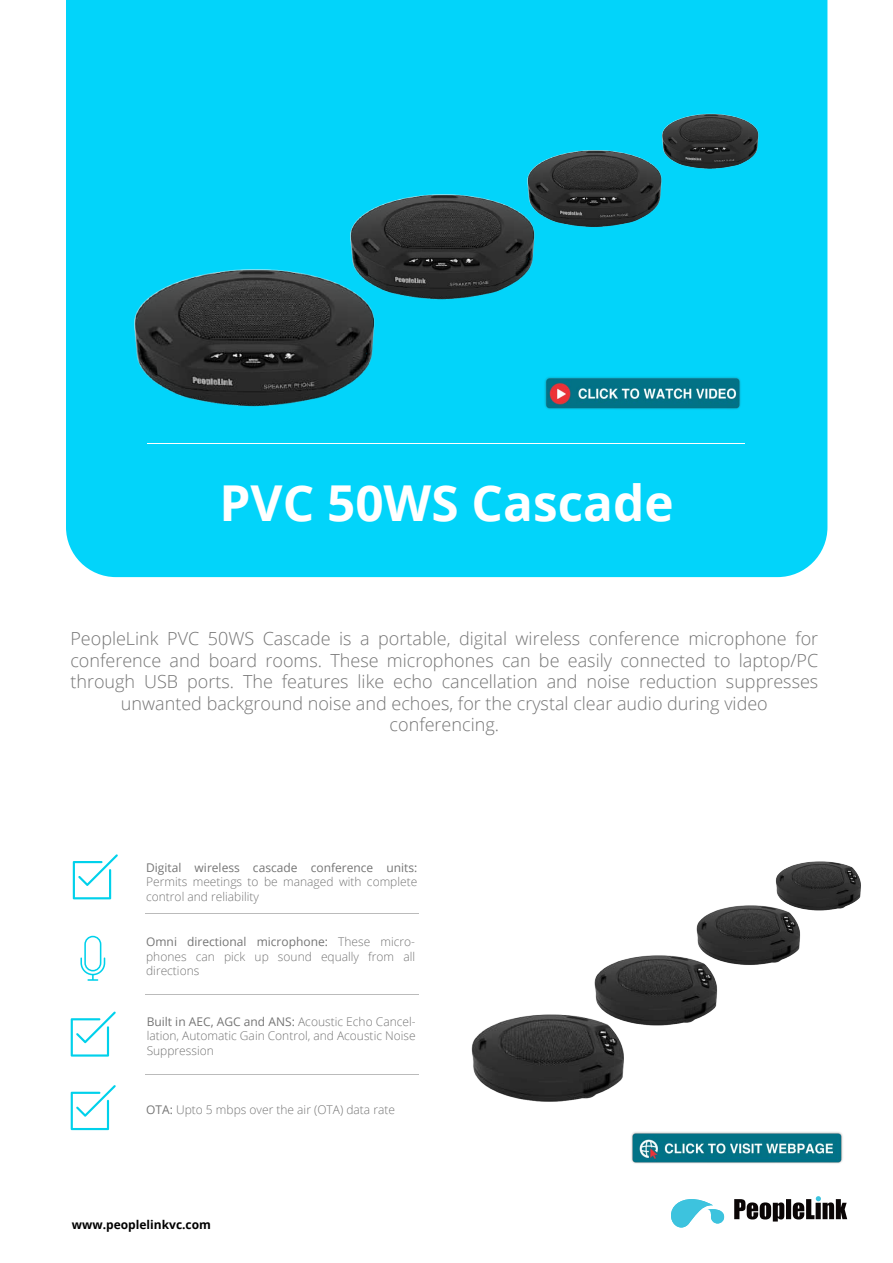
<style>
.page{position:relative;width:893px;height:1263px;background:#fff}
.page>*{position:absolute;margin:0;border:0;box-sizing:border-box;transform-origin:0 0}
.t1{font:700 49.5px "Open Sans";color:#fff}
.t2{font:300 18px/21.6px "Open Sans";color:#757575;text-align:center}
.t3{font:300 12px/14.4px "Open Sans";color:#757575;text-align:justify}
.t4{font:12px "Open Sans";color:#757575}
.t5{font:700 12px "Open Sans";color:#000}
.s1{font-weight:400}
</style>
<div class="page">
<div style="left:66px;top:0;width:761px;height:577px;background:#02d4fa"></div>
<hr style="left:148px;top:443px;width:597px;height:1px;background:#fff">
<svg style="left:671px;top:1199px;width:53px;height:28px"></svg>
<svg style="left:734px;top:1196px;width:113px;height:25px"></svg>
<hr style="left:146px;top:913px;width:273px;height:1px;background:#bbb">
<hr style="left:146px;top:994px;width:273px;height:1px;background:#bbb">
<hr style="left:146px;top:1074px;width:273px;height:1px;background:#bbb">
<svg style="left:73px;top:854px;width:45px;height:45px"></svg>
<svg style="left:80px;top:936px;width:25px;height:45px"></svg>
<svg style="left:71px;top:1085px;width:45px;height:45px"></svg>
<svg style="left:71px;top:1011px;width:45px;height:45px"></svg>
<img style="left:88px;top:206px;width:330px;height:247px">
<img style="left:315px;top:146px;width:253px;height:190px">
<img style="left:501px;top:114px;width:185px;height:139px">
<img style="left:643px;top:88px;width:133px;height:100px">
<img style="left:471px;top:1014px;width:153px;height:88px">
<img style="left:569px;top:955px;width:149px;height:94px">
<img style="left:676px;top:905px;width:125px;height:80px">
<img style="left:759px;top:861px;width:102px;height:65px">
<img style="left:542px;top:374px;width:201px;height:38px">
<img style="left:631px;top:1132px;width:212px;height:32px">
<h1 class="t1" style="left:219px;top:468px;width:456px">PVC 50WS Cascade</h1>
<p class="t2" style="left:70px;top:627px;width:749px">PeopleLink PVC 50WS Cascade is a portable, digital wireless conference microphone for conference and board rooms. These microphones can be easily connected to laptop/PC through USB ports. The features like echo cancellation and noise reduction suppresses unwanted background noise and echoes, for the crystal clear audio during video conferencing.</p>
<p class="t4" style="left:146px;top:859px;width:273px">Digital wireless cascade conference units:</p>
<p class="t3" style="left:146px;top:874px;width:273px">Permits meetings to be managed with complete control and reliability</p>
<p class="t3" style="left:146px;top:934px;width:270px"><span class="s1">Omni directional microphone:</span> These micro&shy;phones can pick up sound equally from all directions</p>
<p class="t3" style="left:147px;top:1014px;width:270px"><span class="s1">Built in AEC, AGC and ANS:</span> Acoustic Echo Cancel&shy;lation, Automatic Gain Control, and Acoustic Noise Suppression</p>
<p class="t3" style="left:146px;top:1102px;width:250px"><span class="s1">OTA:</span> Upto 5 mbps over the air (OTA) data rate</p>
<p class="t5" style="left:72px;top:1216px;width:141px">www.peoplelinkvc.com</p>
</div>
